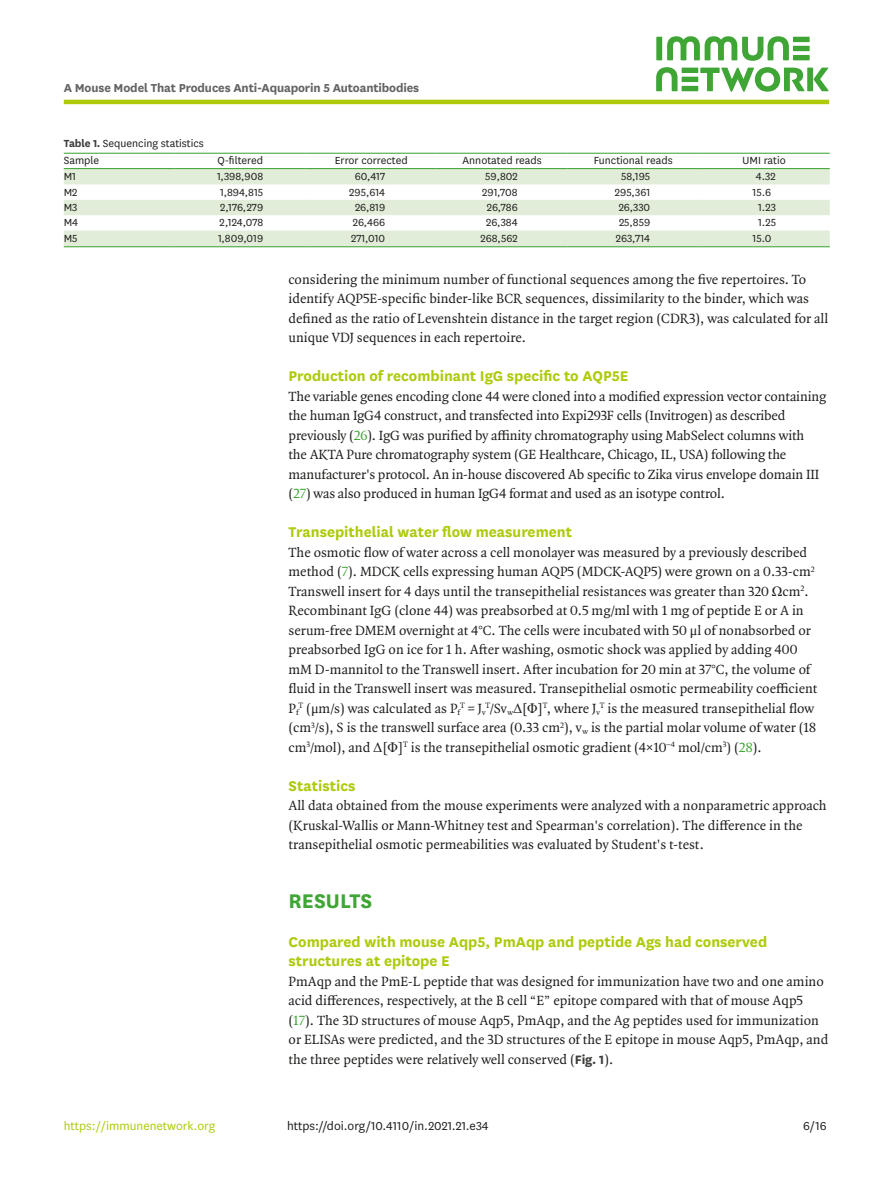
<style>
.page{position:relative;width:893px;height:1191px;background:#fff}
.page>*{position:absolute;margin:0;border:0;box-sizing:border-box;transform-origin:0 0}
.body_title1{font:700 23.1px "National";color:#3fa535}
.body_title2{font:700 16.5px "National";color:#afca0b}
.body_title2_stacked{font:700 16.5px/19.5px "National";color:#afca0b}
.body_p_first{font:14.25px/19.5px "Quadraat OT";color:#1d1d1b}
.body_p{font:14.25px/19.5px "Quadraat OT";color:#1d1d1b}
.alt-title-type{font:700 13.5px "National";letter-spacing:-.01em;color:#646463}
.doi_running_footer{font:13.5px "National";color:#1d1d1b}
.t1{font:13.5px "National";color:#afca0b}
.tbody_entry{font:12px "National";color:#1d1d1b}
.thead_entry{font:12px "National";color:#1d1d1b}
.table-wrap_caption{font:12px "National";color:#1d1d1b}
.body_p_first-2{font:8.25px "Quadraat OT";color:#1d1d1b}
.s1{font-weight:700;color:#3d3d3c}
.s2{color:#3fa535}
.s3{font-family:"Times New Roman"}
.s4{font-size:14.25px}
.s5{font-family:"National";font-weight:700;color:#3d3d3c}
</style>
<div class="page">
<hr style="left:64px;top:100px;width:765px;height:4px;background:#afca0b">
<svg style="left:656px;top:36px;width:173px;height:56px"></svg>
<svg style="left:64px;top:169px;width:766px;height:77px;fill:#e2edd9"></svg>
<hr style="left:64px;top:153px;width:111px;height:1px;background:#3fa535">
<hr style="left:175px;top:153px;width:131px;height:1px;background:#3fa535">
<hr style="left:306px;top:153px;width:131px;height:1px;background:#3fa535">
<hr style="left:437px;top:153px;width:131px;height:1px;background:#3fa535">
<hr style="left:568px;top:153px;width:131px;height:1px;background:#3fa535">
<hr style="left:699px;top:153px;width:131px;height:1px;background:#3fa535">
<hr style="left:64px;top:168px;width:111px;height:1px;background:#3fa535">
<hr style="left:175px;top:168px;width:131px;height:1px;background:#3fa535">
<hr style="left:306px;top:168px;width:131px;height:1px;background:#3fa535">
<hr style="left:437px;top:168px;width:131px;height:1px;background:#3fa535">
<hr style="left:568px;top:168px;width:131px;height:1px;background:#3fa535">
<hr style="left:699px;top:168px;width:131px;height:1px;background:#3fa535">
<hr style="left:64px;top:246px;width:111px;height:1px;background:#3fa535">
<hr style="left:175px;top:246px;width:131px;height:1px;background:#3fa535">
<hr style="left:306px;top:246px;width:131px;height:1px;background:#3fa535">
<hr style="left:437px;top:246px;width:131px;height:1px;background:#3fa535">
<hr style="left:568px;top:246px;width:131px;height:1px;background:#3fa535">
<hr style="left:699px;top:246px;width:131px;height:1px;background:#3fa535">
<p class="alt-title-type" style="left:64px;top:78px;width:357px">A Mouse Model That Produces Anti-Aquaporin 5 Autoantibodies</p>
<p class="table-wrap_caption" style="left:64px;top:135px;width:141px"><span class="s1">Table 1.</span> Sequencing statistics</p>
<p class="thead_entry" style="left:64px;top:153px;width:37px">Sample</p>
<p class="thead_entry" style="left:217px;top:153px;width:47px">Q-filtered</p>
<p class="thead_entry" style="left:335px;top:153px;width:74px">Error corrected</p>
<p class="thead_entry" style="left:463px;top:153px;width:81px">Annotated reads</p>
<p class="thead_entry" style="left:594px;top:153px;width:81px">Functional reads</p>
<p class="thead_entry" style="left:743px;top:153px;width:45px">UMI ratio</p>
<p class="tbody_entry" style="left:64px;top:169px;width:14px">M1</p>
<p class="tbody_entry" style="left:217px;top:169px;width:48px">1,398,908</p>
<p class="tbody_entry" style="left:355px;top:169px;width:32px">60,417</p>
<p class="tbody_entry" style="left:485px;top:169px;width:34px">59,802</p>
<p class="tbody_entry" style="left:621px;top:169px;width:31px">58,195</p>
<p class="tbody_entry" style="left:756px;top:169px;width:21px">4.32</p>
<p class="tbody_entry" style="left:64px;top:184px;width:15px">M2</p>
<p class="tbody_entry" style="left:220px;top:184px;width:45px">1,894,815</p>
<p class="tbody_entry" style="left:349px;top:184px;width:37px">295,614</p>
<p class="tbody_entry" style="left:482px;top:184px;width:37px">291,708</p>
<p class="tbody_entry" style="left:615px;top:184px;width:37px">295,361</p>
<p class="tbody_entry" style="left:753px;top:184px;width:20px">15.6</p>
<p class="tbody_entry" style="left:64px;top:199px;width:15px">M3</p>
<p class="tbody_entry" style="left:220px;top:199px;width:45px">2,176,279</p>
<p class="tbody_entry" style="left:355px;top:199px;width:32px">26,819</p>
<p class="tbody_entry" style="left:487px;top:199px;width:32px">26,786</p>
<p class="tbody_entry" style="left:619px;top:199px;width:33px">26,330</p>
<p class="tbody_entry" style="left:758px;top:199px;width:19px">1.23</p>
<p class="tbody_entry" style="left:64px;top:215px;width:16px">M4</p>
<p class="tbody_entry" style="left:220px;top:215px;width:45px">2,124,078</p>
<p class="tbody_entry" style="left:353px;top:215px;width:34px">26,466</p>
<p class="tbody_entry" style="left:486px;top:215px;width:33px">26,384</p>
<p class="tbody_entry" style="left:619px;top:215px;width:33px">25,859</p>
<p class="tbody_entry" style="left:758px;top:215px;width:19px">1.25</p>
<p class="tbody_entry" style="left:64px;top:230px;width:15px">M5</p>
<p class="tbody_entry" style="left:218px;top:230px;width:47px">1,809,019</p>
<p class="tbody_entry" style="left:351px;top:230px;width:36px">271,010</p>
<p class="tbody_entry" style="left:481px;top:230px;width:39px">268,562</p>
<p class="tbody_entry" style="left:616px;top:230px;width:36px">263,714</p>
<p class="tbody_entry" style="left:753px;top:230px;width:20px">15.0</p>
<p class="body_p" style="left:289px;top:269px;width:541px">considering the minimum number of functional sequences among the five repertoires. To identify AQP5E-specific binder-like BCR sequences, dissimilarity to the binder, which was defined as the ratio of Levenshtein distance in the target region (CDR3), was calculated for all unique VDJ sequences in each repertoire.</p>
<p class="body_title2" style="left:289px;top:364px;width:341px">Production of recombinant IgG specific to AQP5E</p>
<p class="body_p_first" style="left:289px;top:386px;width:539px">The variable genes encoding clone 44 were cloned into a modified expression vector containing the human IgG4 construct, and transfected into Expi293F cells (Invitrogen) as described previously (<span class="s2">26</span>). IgG was purified by affinity chromatography using MabSelect columns with<br>the AKTA Pure chromatography system (GE Healthcare, Chicago, IL, USA) following the manufacturer's protocol. An in-house discovered Ab specific to Zika virus envelope domain III (<span class="s2">27</span>) was also produced in human IgG4 format and used as an isotype control.</p>
<p class="body_title2" style="left:289px;top:520px;width:285px">Transepithelial water flow measurement</p>
<p class="body_p_first" style="left:289px;top:542px;width:530px">The osmotic flow of water across a cell monolayer was measured by a previously described method (<span class="s2">7</span>). MDCK cells expressing human AQP5 (MDCK-AQP5) were grown on a 0.33-cm<sup>2<br></sup>Transwell insert for 4 days until the transepithelial resistances was greater than 320 <span class="s3">Ω</span>cm<sup>2</sup>.<br>Recombinant IgG (clone 44) was preabsorbed at 0.5 mg/ml with 1 mg of peptide E or A in serum-free DMEM overnight at 4°C. The cells were incubated with 50 µl of nonabsorbed or preabsorbed IgG on ice for 1 h. After washing, osmotic shock was applied by adding 400 mM D-mannitol to the Transwell insert. After incubation for 20 min at 37°C, the volume of fluid in the Transwell insert was measured. Transepithelial osmotic permeability coefficient P<sub>f</sub><sup>T</sup> (µm/s) was calculated as P<sub>f</sub></p>
<p class="body_p_first" style="left:289px;top:698px;width:529px;text-indent:197px"><sup>T</sup>/Sv<sub>w</sub><span class="s3">Δ</span>[<span class="s3">Φ</span>]<sup>T</sup>, where J<sub>v</sub><sup>T</sup> is the measured transepithelial flow (cm<sup>3</sup>/s), S is the transwell surface area (0.33 cm<sup>2</sup>), v<sub>w</sub> is the partial molar volume of water (18 cm<sup>3</sup>/mol), and <span class="s3">Δ</span>[<span class="s3">Φ</span>]<sup>T</sup> is the transepithelial osmotic gradient (4×10<sup>–4</sup> mol/cm<sup>3</sup>) (<span class="s2">28</span>).</p>
<p class="body_title2" style="left:289px;top:774px;width:68px">Statistics</p>
<p class="body_p_first" style="left:289px;top:796px;width:540px">All data obtained from the mouse experiments were analyzed with a nonparametric approach (Kruskal-Wallis or Mann-Whitney test and Spearman's correlation). The difference in the transepithelial osmotic permeabilities was evaluated by Student's t-test.</p>
<p class="body_p_first-2" style="left:460px;top:703px;width:27px">T <span class="s4">= J</span>v</p>
<p class="t1" style="left:64px;top:1116px;width:153px">https://immunenetwork.org</p>
<p class="body_title1" style="left:289px;top:884px;width:85px">RESULTS</p>
<p class="body_title2_stacked" style="left:289px;top:931px;width:480px">Compared with mouse Aqp5, PmAqp and peptide Ags had conserved structures at epitope E</p>
<p class="body_p_first" style="left:289px;top:971px;width:541px">PmAqp and the PmE-L peptide that was designed for immunization have two and one amino acid differences, respectively, at the B cell “E” epitope compared with that of mouse Aqp5 (<span class="s2">17</span>). The 3D structures of mouse Aqp5, PmAqp, and the Ag peptides used for immunization or ELISAs were predicted, and the 3D structures of the E epitope in mouse Aqp5, PmAqp, and the three peptides were relatively well conserved (<span class="s5">Fig. 1</span>).</p>
<p class="doi_running_footer" style="left:287px;top:1116px;width:203px">https://doi.org/10.4110/in.2021.21.e34</p>
<p class="doi_running_footer" style="left:803px;top:1116px;width:25px">6/16</p>
</div>
